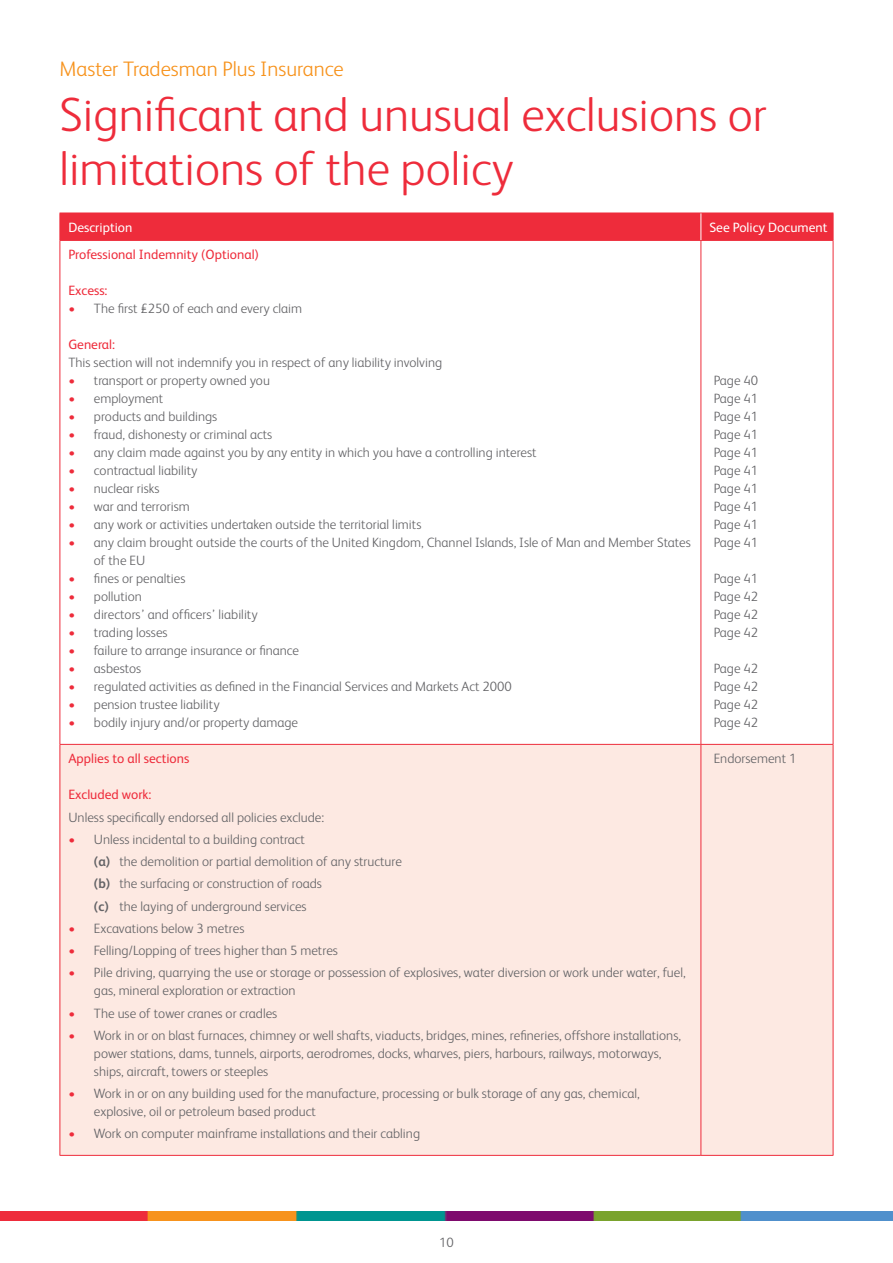
<style>
.page{position:relative;width:893px;height:1263px;background:#fff}
.page>*{position:absolute;margin:0;border:0;box-sizing:border-box;transform-origin:0 0}
.t1{font:300 48px/54px "FS Albert";color:#ee2c3b}
.t2{font:300 21px "FS Albert";color:#f7931d}
.Bullets{font:300 13.5px/18px "FS Albert";color:#636366}
.Bullets-2{font:13.5px "FS Albert";color:#ee2c3b}
.t3{font:13.5px "FS Albert";color:#fff}
.s1{font-weight:400;color:#ee2c3b}
.s2{font-weight:700}
</style>
<div class="page">
<img style="left:0;top:1212px;width:893px;height:8px">
<div style="left:61px;top:745px;width:772px;height:410px;background:#fde9e2"></div>
<hr style="left:60px;top:240px;width:641px;height:1px;background:#ee2c3b">
<hr style="left:60px;top:241px;width:1px;height:503px;background:#ee2c3b">
<hr style="left:701px;top:240px;width:132px;height:1px;background:#ee2c3b">
<hr style="left:700px;top:241px;width:1px;height:503px;background:#ee2c3b">
<hr style="left:833px;top:241px;width:1px;height:503px;background:#ee2c3b">
<hr style="left:60px;top:744px;width:641px;height:1px;background:#ee2c3b">
<hr style="left:60px;top:745px;width:1px;height:410px;background:#ee2c3b">
<hr style="left:701px;top:744px;width:132px;height:1px;background:#ee2c3b">
<hr style="left:700px;top:745px;width:1px;height:410px;background:#ee2c3b">
<hr style="left:833px;top:745px;width:1px;height:410px;background:#ee2c3b">
<hr style="left:60px;top:1155px;width:641px;height:1px;background:#ee2c3b">
<hr style="left:701px;top:1155px;width:132px;height:1px;background:#ee2c3b">
<div style="left:60px;top:213px;width:774px;height:27px;background:#ee2c3b"></div>
<h2 class="t2" style="left:60px;top:55px;width:286px">Master Tradesman Plus Insurance</h2>
<p class="t1" style="left:60px;top:85px;width:709px">Significant and unusual exclusions or limitations of the policy</p>
<p class="t3" style="left:68px;top:218px;width:66px">Description</p>
<p class="t3" style="left:709px;top:218px;width:119px">See Policy Document</p>
<p class="Bullets-2" style="left:68px;top:246px;width:192px">Professional Indemnity (Optional)</p>
<p class="Bullets-2" style="left:68px;top:282px;width:41px">Excess:</p>
<p class="Bullets" style="left:68px;top:299px;width:235px"><span class="s1">•</span> The first £250 of each and every claim</p>
<p class="Bullets-2" style="left:68px;top:336px;width:48px">General:</p>
<p class="Bullets" style="left:68px;top:353px;width:375px">This section will not indemnify you in respect of any liability involving</p>
<p class="Bullets" style="left:68px;top:371px;width:203px"><span class="s1">•</span> transport or property owned you</p>
<p class="Bullets" style="left:68px;top:389px;width:96px"><span class="s1">•</span> employment</p>
<p class="Bullets" style="left:68px;top:407px;width:150px"><span class="s1">•</span> products and buildings</p>
<p class="Bullets" style="left:68px;top:425px;width:205px"><span class="s1">•</span> fraud, dishonesty or criminal acts</p>
<p class="Bullets" style="left:68px;top:443px;width:470px"><span class="s1">•</span> any claim made against you by any entity in which you have a controlling interest</p>
<p class="Bullets" style="left:68px;top:461px;width:131px"><span class="s1">•</span> contractual liability</p>
<p class="Bullets" style="left:68px;top:479px;width:93px"><span class="s1">•</span> nuclear risks</p>
<p class="Bullets" style="left:68px;top:497px;width:123px"><span class="s1">•</span> war and terrorism</p>
<p class="Bullets" style="left:68px;top:515px;width:354px"><span class="s1">•</span> any work or activities undertaken outside the territorial limits</p>
<p class="Bullets" style="left:94px;top:533px;width:598px;text-indent:-26px"><span class="s1">•</span> any claim brought outside the courts of the United Kingdom, Channel Islands, Isle of Man and Member States of the EU</p>
<p class="Bullets" style="left:68px;top:569px;width:119px"><span class="s1">•</span> fines or penalties</p>
<p class="Bullets" style="left:68px;top:587px;width:75px"><span class="s1">•</span> pollution</p>
<p class="Bullets" style="left:68px;top:605px;width:191px"><span class="s1">•</span> directors’ and officers’ liability</p>
<p class="Bullets" style="left:68px;top:623px;width:101px"><span class="s1">•</span> trading losses</p>
<p class="Bullets" style="left:68px;top:641px;width:232px"><span class="s1">•</span> failure to arrange insurance or finance</p>
<p class="Bullets" style="left:68px;top:659px;width:74px"><span class="s1">•</span> asbestos</p>
<p class="Bullets" style="left:68px;top:677px;width:445px"><span class="s1">•</span> regulated activities as defined in the Financial Services and Markets Act 2000</p>
<p class="Bullets" style="left:68px;top:695px;width:153px"><span class="s1">•</span> pension trustee liability</p>
<p class="Bullets" style="left:68px;top:713px;width:231px"><span class="s1">•</span> bodily injury and/or property damage</p>
<p class="Bullets" style="left:714px;top:371px;width:46px">Page 40</p>
<p class="Bullets" style="left:714px;top:389px;width:46px">Page 41</p>
<p class="Bullets" style="left:714px;top:407px;width:46px">Page 41</p>
<p class="Bullets" style="left:714px;top:425px;width:46px">Page 41</p>
<p class="Bullets" style="left:714px;top:443px;width:46px">Page 41</p>
<p class="Bullets" style="left:714px;top:461px;width:46px">Page 41</p>
<p class="Bullets" style="left:714px;top:479px;width:46px">Page 41</p>
<p class="Bullets" style="left:714px;top:497px;width:46px">Page 41</p>
<p class="Bullets" style="left:714px;top:515px;width:46px">Page 41</p>
<p class="Bullets" style="left:714px;top:533px;width:46px">Page 41</p>
<p class="Bullets" style="left:714px;top:569px;width:46px">Page 41</p>
<p class="Bullets" style="left:714px;top:587px;width:46px">Page 42</p>
<p class="Bullets" style="left:714px;top:605px;width:46px">Page 42</p>
<p class="Bullets" style="left:714px;top:623px;width:46px">Page 42</p>
<p class="Bullets" style="left:714px;top:659px;width:46px">Page 42</p>
<p class="Bullets" style="left:714px;top:677px;width:46px">Page 42</p>
<p class="Bullets" style="left:714px;top:695px;width:46px">Page 42</p>
<p class="Bullets" style="left:714px;top:713px;width:46px">Page 42</p>
<p class="Bullets-2" style="left:68px;top:750px;width:122px">Applies to all sections</p>
<p class="Bullets-2" style="left:68px;top:786px;width:85px">Excluded work:</p>
<p class="Bullets" style="left:68px;top:807px;width:257px">Unless specifically endorsed all policies exclude:</p>
<p class="Bullets" style="left:68px;top:829px;width:238px"><span class="s1">•</span> Unless incidental to a building contract</p>
<p class="Bullets" style="left:94px;top:852px;width:310px"><span class="s2">(a)</span> the demolition or partial demolition of any structure</p>
<p class="Bullets" style="left:94px;top:874px;width:230px"><span class="s2">(b)</span> the surfacing or construction of roads</p>
<p class="Bullets" style="left:94px;top:896px;width:214px"><span class="s2">(c)</span> the laying of underground services</p>
<p class="Bullets" style="left:68px;top:918px;width:178px"><span class="s1">•</span> Excavations below 3 metres</p>
<p class="Bullets" style="left:68px;top:941px;width:271px"><span class="s1">•</span> Felling/Lopping of trees higher than 5 metres</p>
<p class="Bullets" style="left:94px;top:963px;width:593px;text-indent:-26px"><span class="s1">•</span> Pile driving, quarrying the use or storage or possession of explosives, water diversion or work under water, fuel, gas, mineral exploration or extraction</p>
<p class="Bullets" style="left:68px;top:1003px;width:210px"><span class="s1">•</span> The use of tower cranes or cradles</p>
<p class="Bullets" style="left:94px;top:1025px;width:589px;text-indent:-26px"><span class="s1">•</span> Work in or on blast furnaces, chimney or well shafts, viaducts, bridges, mines, refineries, offshore installations, power stations, dams, tunnels, airports, aerodromes, docks, wharves, piers, harbours, railways, motorways, ships, aircraft, towers or steeples</p>
<p class="Bullets" style="left:94px;top:1084px;width:547px;text-indent:-26px"><span class="s1">•</span> Work in or on any building used for the manufacture, processing or bulk storage of any gas, chemical, explosive, oil or petroleum based product</p>
<p class="Bullets" style="left:68px;top:1124px;width:353px"><span class="s1">•</span> Work on computer mainframe installations and their cabling</p>
<p class="Bullets" style="left:714px;top:749px;width:84px">Endorsement 1</p>
<p class="Bullets" style="left:439px;top:1233px;width:16px">10</p>
</div>
